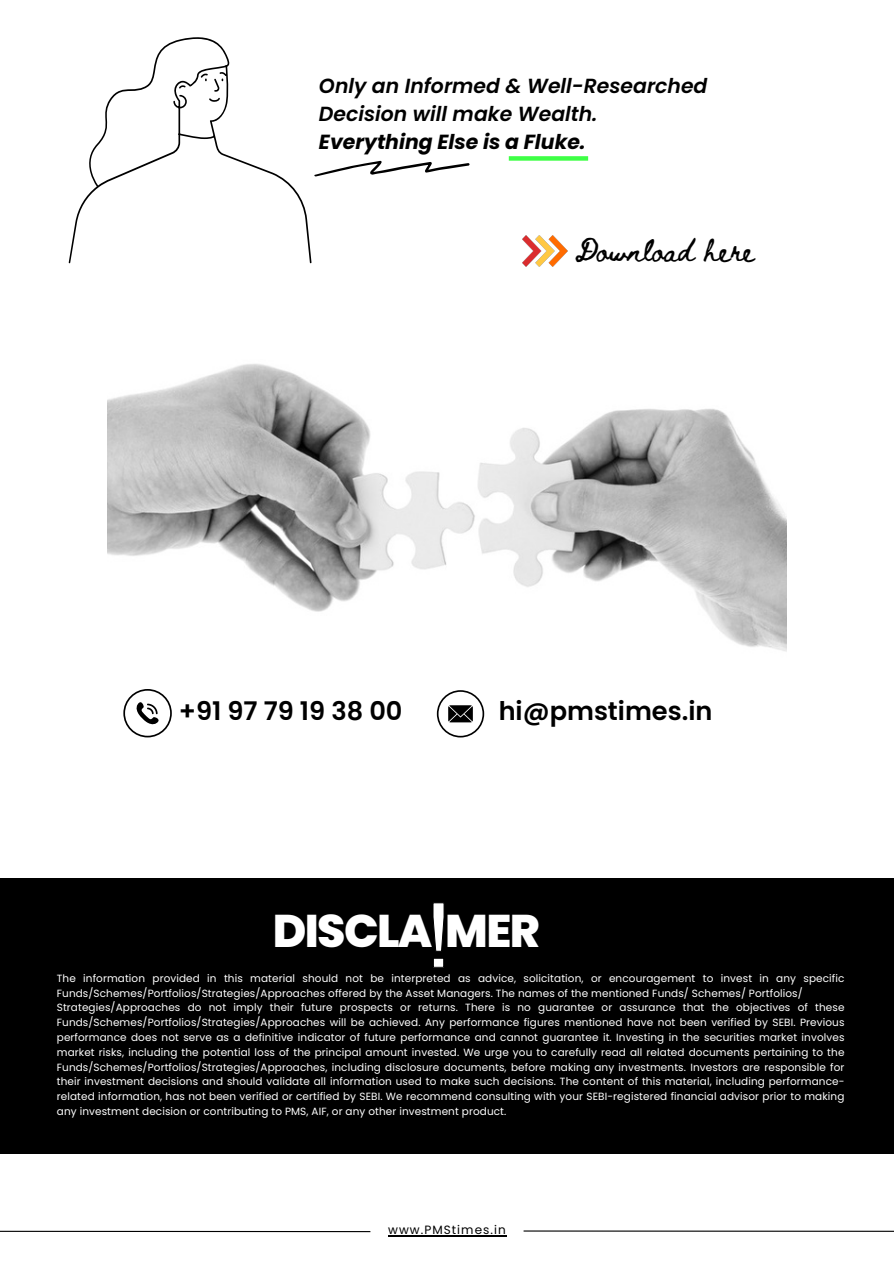
<style>
.page{position:relative;width:894px;height:1264px;background:#fff}
.page>*{position:absolute;margin:0;border:0;box-sizing:border-box;transform-origin:0 0}
.t1{font:800 45.75px "Poppins";letter-spacing:-.035em;color:#fff}
.t2{font:600 25.65px "Poppins";color:#000}
.t3{font:22.5px "Beth Ellen";color:#000}
.t4{font:italic 600 20.4px/27.9px "Poppins";color:#000}
.t5{font:italic 700 20.4px "Poppins";color:#000}
.t6{font:12px "Poppins";letter-spacing:.085em;color:#000}
.t7{font:10.5px/14.9px "Poppins";letter-spacing:.01em;color:#fff}
</style>
<div class="page">
<svg style="left:69px;top:37px;width:242px;height:226px"></svg>
<svg style="left:314px;top:161px;width:155px;height:15px"></svg>
<div style="left:508px;top:156px;width:80px;height:5px;background:#3eff46"></div>
<div style="left:0;top:878px;width:893px;height:276px;background:#000"></div>
<svg style="left:123px;top:689px;width:49px;height:48px"></svg>
<svg style="left:436px;top:690px;width:48px;height:47px"></svg>
<div style="left:433px;top:958px;width:10px;height:9px;background:#fff"></div>
<div style="left:433px;top:958px;width:11px;height:9px;border:1px solid #000"></div>
<svg style="left:433px;top:902px;width:11px;height:50px"></svg>
<svg style="left:0;top:1230px;width:371px;height:2px"></svg>
<svg style="left:523px;top:1230px;width:370px;height:2px"></svg>
<img style="left:107px;top:364px;width:679px;height:288px">
<img style="left:522px;top:236px;width:45px;height:30px">
<hr style="left:388px;top:1235px;width:118px;height:1px;background:#000">
<p class="t4" style="left:319px;top:72px;width:390px">Only an Informed &amp; Well-Researched<br>Decision will make Wealth.</p>
<p class="t5" style="left:319px;top:127px;width:268px">Everything Else is a Fluke.</p>
<p class="t3" style="left:574px;top:240px;width:181px">Download here</p>
<p class="t2" style="left:179px;top:693px;width:225px">+91 97 79 19 38 00</p>
<p class="t2" style="left:498px;top:693px;width:215px">hi@pmstimes.in</p>
<p class="t1" style="left:272px;top:898px;width:269px">DISCLA MER</p>
<p class="t7" style="left:57px;top:970px;width:788px">The information provided in this material should not be interpreted as advice, solicitation, or encouragement to invest in any specific<br>Funds/Schemes/Portfolios/Strategies/Approaches offered by the Asset Managers. The names of the mentioned Funds/ Schemes/ Portfolios/</p>
<p class="t7" style="left:57px;top:1000px;width:789px;text-align:justify">Strategies/Approaches do not imply their future prospects or returns. There is no guarantee or assurance that the objectives of these Funds/Schemes/Portfolios/Strategies/Approaches will be achieved. Any performance figures mentioned have not been verified by SEBI. Previous performance does not serve as a definitive indicator of future performance and cannot guarantee it. Investing in the securities market involves market risks, including the potential loss of the principal amount invested. We urge you to carefully read all related documents pertaining to the Funds/Schemes/Portfolios/Strategies/Approaches, including disclosure documents, before making any investments. Investors are responsible for their investment decisions and should validate all information used to make such decisions. The content of this material, including performance&shy;related information, has not been verified or certified by SEBI. We recommend consulting with your SEBI-registered financial advisor prior to making any investment decision or contributing to PMS, AIF, or any other investment product.</p>
<p class="t6" style="left:388px;top:1221px;width:119px">www.PMStimes.in</p>
</div>
